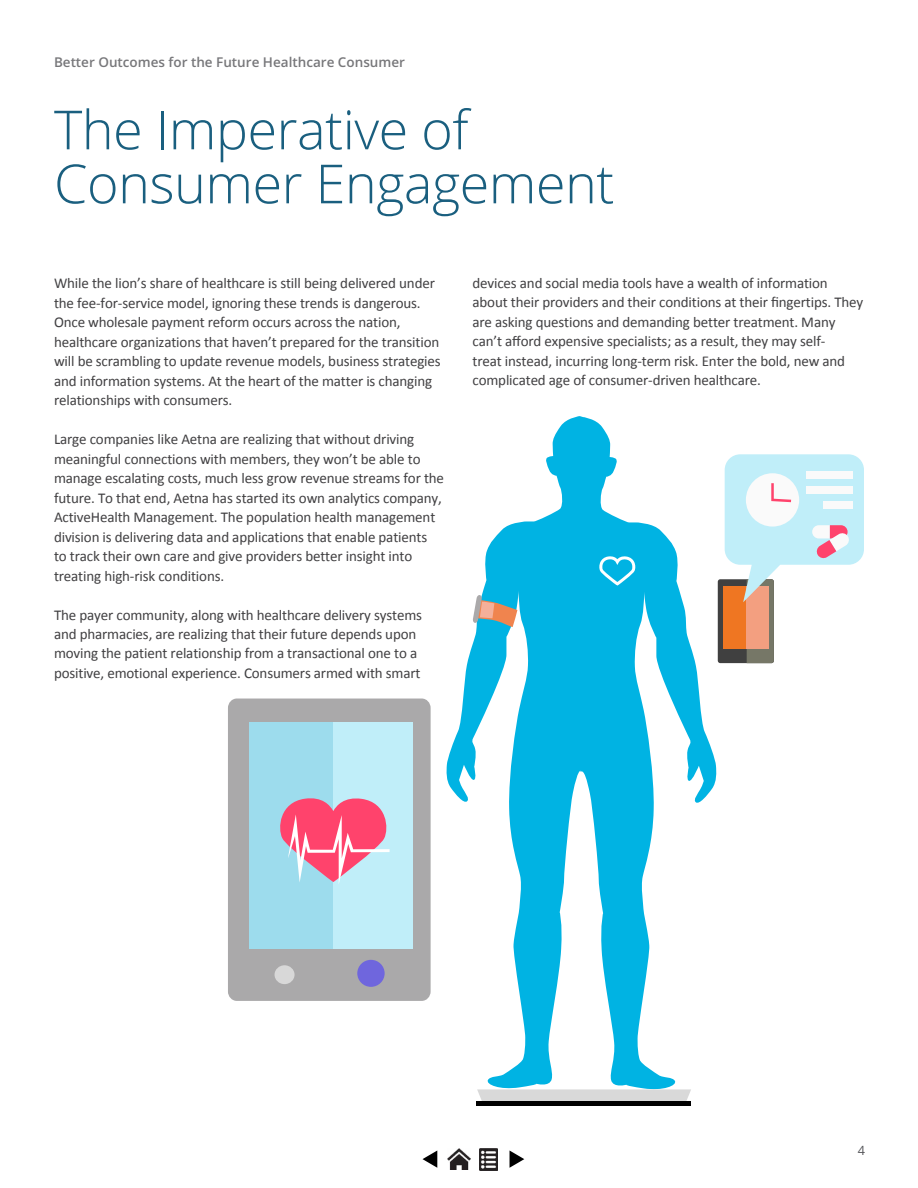
<style>
.page{position:relative;width:918px;height:1188px;background:#fff}
.page>*{position:absolute;margin:0;border:0;box-sizing:border-box;transform-origin:0 0}
.t1{font:300 54px/54px "Open Sans";letter-spacing:-.01em;color:#1a5f7f}
.t2{font:15px/19.5px "Calibri";letter-spacing:-.01em;color:#414042}
.t3{font:600 13.5px "Open Sans";color:#77777a}
.t4{font:12.75px "Open Sans";color:#55565a}
</style>
<div class="page">
<div style="left:228px;top:699px;width:203px;height:302px;background:#aaa9aa;border-radius:9px"></div>
<div style="left:250px;top:722px;width:163px;height:227px;background:#9ddced"></div>
<div style="left:334px;top:723px;width:79px;height:226px;background:#c0eef9"></div>
<div style="left:275px;top:965px;width:20px;height:19px;background:#d8d8d8;border-radius:50%"></div>
<svg style="left:280px;top:796px;width:110px;height:89px"></svg>
<div style="left:357px;top:960px;width:28px;height:27px;background:#6f66dd;border-radius:50%"></div>
<svg style="left:446px;top:416px;width:271px;height:673px"></svg>
<svg style="left:473px;top:595px;width:44px;height:33px"></svg>
<svg style="left:599px;top:556px;width:37px;height:30px"></svg>
<svg style="left:477px;top:1089px;width:214px;height:12px;background:#dbdbdb"></svg>
<hr style="left:477px;top:1101px;width:214px;height:4px;background:#000">
<div style="left:718px;top:579px;width:56px;height:84px;background:#404040;border-radius:3px"></div>
<div style="left:724px;top:586px;width:45px;height:63px;background:#ef7622"></div>
<svg style="left:725px;top:454px;width:139px;height:209px"></svg>
<img style="left:447px;top:1148px;width:24px;height:22px">
<img style="left:480px;top:1148px;width:17px;height:22px">
<svg style="left:423px;top:1150px;width:14px;height:18px"></svg>
<svg style="left:510px;top:1150px;width:14px;height:18px"></svg>
<p class="t3" style="left:54px;top:53px;width:353px">Better Outcomes for the Future Healthcare Consumer</p>
<h1 class="t1" style="left:54px;top:101px;width:562px">The Imperative of<br>Consumer Engagement</h1>
<p class="t2" style="left:54px;top:273px;width:388px">While the lion’s share of healthcare is still being delivered under the fee-for-service model, ignoring these trends is dangerous.<br>Once wholesale payment reform occurs across the nation, healthcare organizations that haven’t prepared for the transition will be scrambling to update revenue models, business strategies and information systems. At the heart of the matter is changing relationships with consumers.</p>
<p class="t2" style="left:54px;top:429px;width:392px">Large companies like Aetna are realizing that without driving meaningful connections with members, they won’t be able to manage escalating costs, much less grow revenue streams for the future. To that end, Aetna has started its own analytics company, ActiveHealth Management. The population health management division is delivering data and applications that enable patients<br>to track their own care and give providers better insight into treating high-risk conditions.</p>
<p class="t2" style="left:54px;top:604px;width:370px">The payer community, along with healthcare delivery systems and pharmacies, are realizing that their future depends upon moving the patient relationship from a transactional one to a positive, emotional experience. Consumers armed with smart</p>
<p class="t2" style="left:472px;top:273px;width:392px">devices and social media tools have a wealth of information about their providers and their conditions at their fingertips. They are asking questions and demanding better treatment. Many can’t afford expensive specialists; as a result, they may self-<br>treat instead, incurring long-term risk. Enter the bold, new and complicated age of consumer-driven healthcare.</p>
<p class="t4" style="left:858px;top:1141px;width:9px">4</p>
</div>
